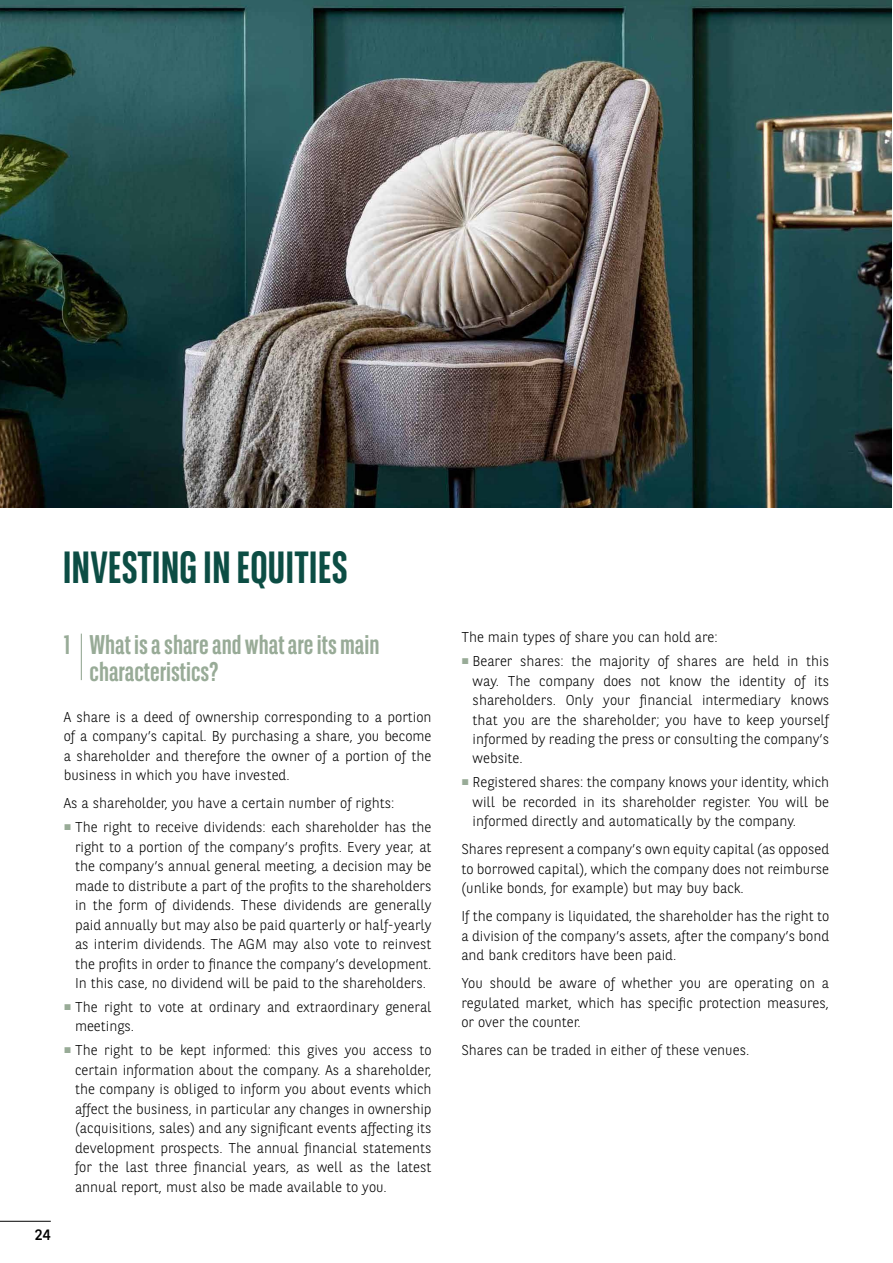
<style>
.page{position:relative;width:893px;height:1263px;background:#fff}
.page>*{position:absolute;margin:0;border:0;box-sizing:border-box;transform-origin:0 0}
.t1{font:700 45px "BNPP Sans Condensed";color:#0c4d44}
.t2{font:700 27px/27px "BNPP Sans Condensed";color:#98ab97}
.t3{font:15px "BNPP Sans";color:#000}
.t4{font:300 14.25px/19.5px "BNPP Sans";color:#000;text-align:justify}
</style>
<div class="page">
<hr style="left:0;top:1221px;width:51px;height:1px;background:#000">
<hr style="left:81px;top:634px;width:1px;height:46px;background:#98ab97">
<img style="left:0;top:0;width:892px;height:508px">
<h1 class="t1" style="left:63px;top:541px;width:287px">INVESTING IN EQUITIES</h1>
<h2 class="t2" style="left:89px;top:631px;width:292px;text-indent:-26px">1 What is a share and what are its main characteristics?</h2>
<p class="t4" style="left:64px;top:706px;width:369px">A share is a deed of ownership corresponding to a portion of a company’s capital. By purchasing a share, you become a shareholder and therefore the owner of a portion of the business in which you have invested.</p>
<p class="t4" style="left:64px;top:793px;width:332px">As a shareholder, you have a certain number of rights:</p>
<p class="t4" style="left:75px;top:817px;width:358px;text-indent:-11px"><sup>■</sup> The right to receive dividends: each shareholder has the right to a portion of the company’s profits. Every year, at the company’s annual general meeting, a decision may be made to distribute a part of the profits to the shareholders in the form of dividends. These dividends are generally paid annually but may also be paid quarterly or half-yearly as interim dividends. The AGM may also vote to reinvest the profits in order to finance the company’s development.<br>In this case, no dividend will be paid to the shareholders.</p>
<p class="t4" style="left:75px;top:996px;width:358px;text-indent:-11px"><sup>■</sup> The right to vote at ordinary and extraordinary general meetings.</p>
<p class="t4" style="left:75px;top:1040px;width:358px;text-indent:-11px"><sup>■</sup> The right to be kept informed: this gives you access to certain information about the company. As a shareholder, the company is obliged to inform you about events which affect the business, in particular any changes in ownership (acquisitions, sales) and any significant events affecting its development prospects. The annual financial statements for the last three financial years, as well as the latest annual report, must also be made available to you.</p>
<p class="t3" style="left:35px;top:1224px;width:17px">24</p>
<p class="t4" style="left:461px;top:627px;width:258px">The main types of share you can hold are:</p>
<p class="t4" style="left:473px;top:651px;width:358px;text-indent:-11px"><sup>■</sup> Bearer shares: the majority of shares are held in this way. The company does not know the identity of its shareholders. Only your financial intermediary knows that you are the shareholder; you have to keep yourself informed by reading the press or consulting the company’s website.</p>
<p class="t4" style="left:473px;top:772px;width:358px;text-indent:-11px"><sup>■</sup> Registered shares: the company knows your identity, which will be recorded in its shareholder register. You will be informed directly and automatically by the company.</p>
<p class="t4" style="left:461px;top:839px;width:369px">Shares represent a company’s own equity capital (as opposed to borrowed capital), which the company does not reimburse (unlike bonds, for example) but may buy back.</p>
<p class="t4" style="left:461px;top:906px;width:369px">If the company is liquidated, the shareholder has the right to a division of the company’s assets, after the company’s bond and bank creditors have been paid.</p>
<p class="t4" style="left:461px;top:973px;width:369px">You should be aware of whether you are operating on a regulated market, which has specific protection measures, or over the counter.</p>
<p class="t4" style="left:461px;top:1040px;width:289px">Shares can be traded in either of these venues.</p>
</div>
